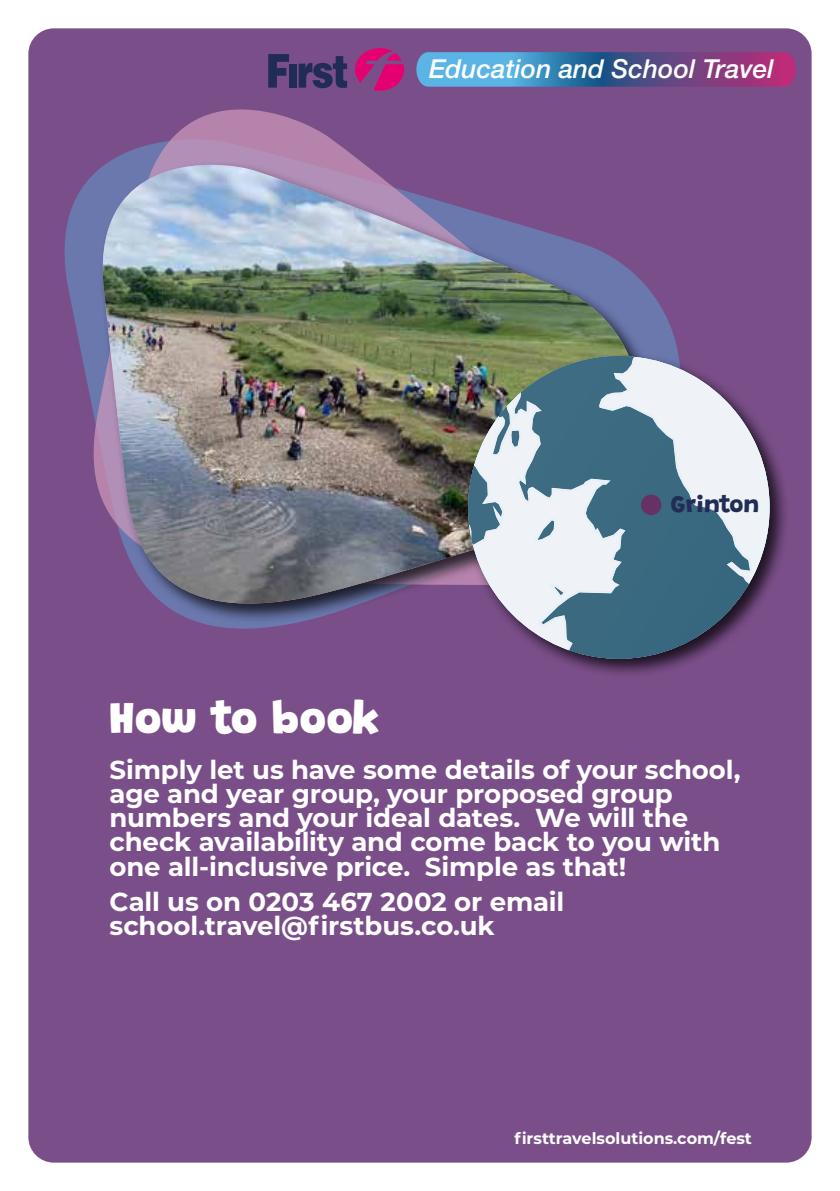
<style>
.page{position:relative;width:840px;height:1191px;background:#fff}
.page>*{position:absolute;margin:0;border:0;box-sizing:border-box;transform-origin:0 0}
.t1{font:900 46px "Grandstander";color:#fff}
.t2{font:italic 500 26.2px "Helvetica Neue";color:#fff}
.t3{font:700 26px/24px "Montserrat";letter-spacing:-.005em;color:#fff}
.t4{font:800 24px "Grandstander";color:#222d55}
.t5{font:700 16px "Montserrat";color:#fff}
</style>
<div class="page">
<div style="left:28px;top:28px;width:783px;height:1134px;background:#7a4e88;border-radius:26px"></div>
<svg style="left:64px;top:80px;width:284px;height:330px"></svg>
<svg style="left:93px;top:149px;width:272px;height:480px"></svg>
<img style="left:100px;top:165px;width:538px;height:441px">
<svg style="left:355px;top:48px;width:49px;height:43px"></svg>
<svg style="left:268px;top:54px;width:21px;height:34px"></svg>
<div style="left:289px;top:64px;width:7px;height:24px;background:#212c55"></div>
<svg style="left:298px;top:56px;width:49px;height:32px"></svg>
<svg style="left:416px;top:52px;width:379px;height:35px;background:#5e6ba4"></svg>
<div style="left:464px;top:352px;width:325px;height:327px;background:#000;opacity:.75"></div>
<svg style="left:473px;top:357px;width:296px;height:292px"></svg>
<svg style="left:493px;top:356px;width:256px;height:302px"></svg>
<svg style="left:491px;top:357px;width:260px;height:293px;background:#8199a9"></svg>
<svg style="left:549px;top:584px;width:17px;height:14px"></svg>
<svg style="left:533px;top:518px;width:22px;height:25px"></svg>
<svg style="left:468px;top:362px;width:26px;height:27px"></svg>
<svg style="left:468px;top:398px;width:53px;height:260px"></svg>
<div style="left:640px;top:494px;width:21px;height:21px;background:#663266;border-radius:50%"></div>
<p class="t2" style="left:429px;top:46px;width:346px">Education and School Travel</p>
<p class="t4" style="left:670px;top:485px;width:90px">Grinton</p>
<h1 class="t1" style="left:109px;top:682px;width:271px">How to book</h1>
<p class="t3" style="left:109px;top:757px;width:632px">Simply let us have some details of your school, age and year group, your proposed group numbers and your ideal dates. We will the check availability and come back to you with one all-inclusive price. Simple as that!</p>
<p class="t3" style="left:109px;top:888px;width:456px">Call us on 0203 467 2002 or email school.travel@firstbus.co.uk</p>
<p class="t5" style="left:514px;top:1126px;width:239px">firsttravelsolutions.com/fest</p>
</div>
